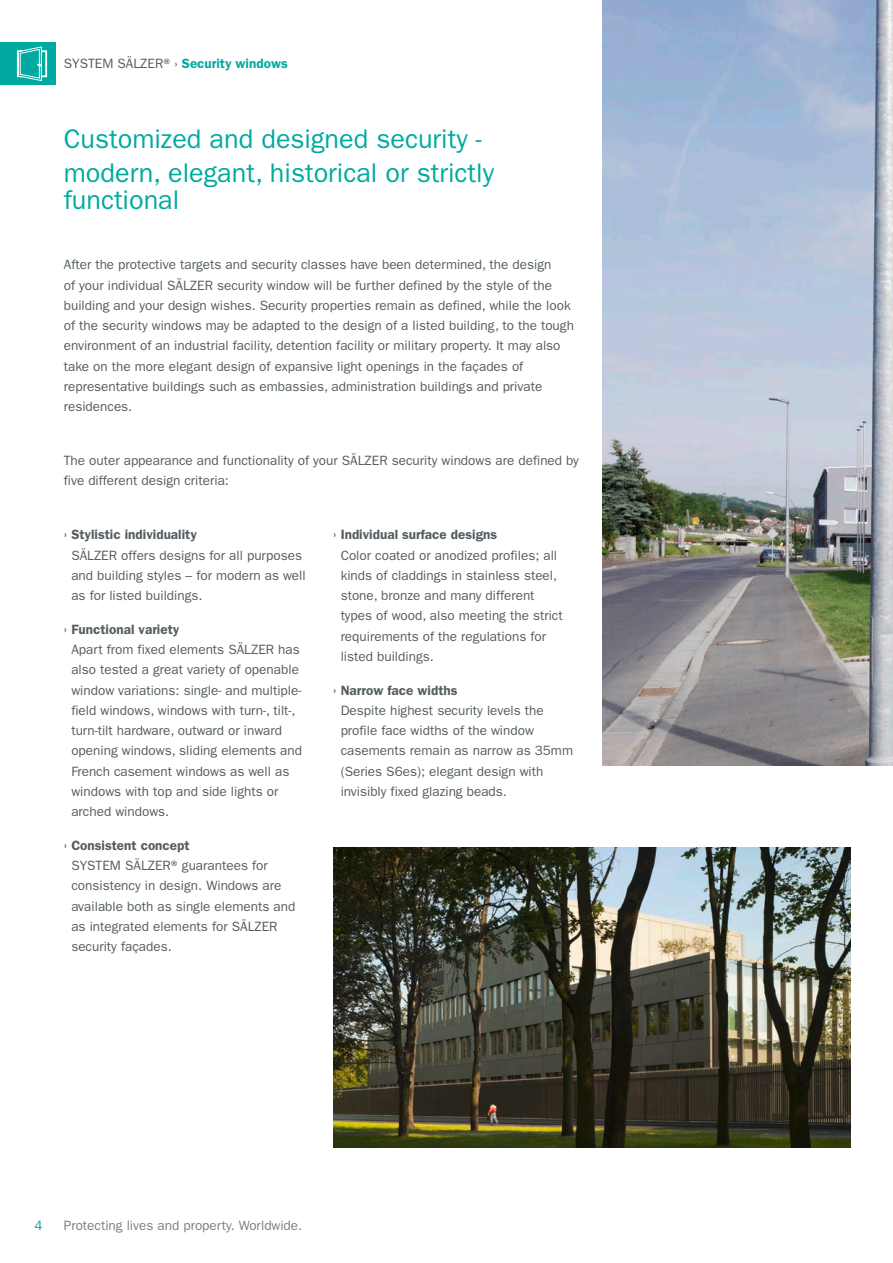
<style>
.page{position:relative;width:893px;height:1263px;background:#fff}
.page>*{position:absolute;margin:0;border:0;box-sizing:border-box;transform-origin:0 0}
.t1{font:27px/33.8px "ITC Franklin Gothic Std";color:#00aaa0}
.t2{font:13.5px/20.2px "ITC Franklin Gothic Std";color:#545d61}
.t3{font:600 13.5px "ITC Franklin Gothic Std";color:#545d61}
.t4{font:13.5px "ITC Franklin Gothic Std";color:#788186}
.t5{font:600 13.5px "ITC Franklin Gothic Std";color:#00aaa0}
.t6{font:13.5px "ITC Franklin Gothic Std";color:#00aaa0}
.s1{font-weight:400;color:#545d61}
</style>
<div class="page">
<div style="left:0;top:43px;width:55px;height:42px;background:#00aaa0"></div>
<svg style="left:17px;top:47px;width:30px;height:34px"></svg>
<img style="left:602px;top:0;width:291px;height:765px">
<img style="left:333px;top:848px;width:517px;height:300px">
<p class="t5" style="left:64px;top:56px;width:225px"><span class="s1">SYSTEM SÄLZER® ›</span> Security windows</p>
<h1 class="t1" style="left:64px;top:122px;width:432px">Customized and designed security - modern, elegant, historical or strictly</h1>
<h1 class="t1" style="left:64px;top:183px;width:117px">functional</h1>
<p class="t2" style="left:64px;top:255px;width:512px">After the protective targets and security classes have been determined, the design<br>of your individual SÄLZER security window will be further defined by the style of the building and your design wishes. Security properties remain as defined, while the look of the security windows may be adapted to the design of a listed building, to the tough environment of an industrial facility, detention facility or military property. It may also take on the more elegant design of expansive light openings in the façades of representative buildings such as embassies, administration buildings and private residences.</p>
<p class="t2" style="left:64px;top:450px;width:517px">The outer appearance and functionality of your SÄLZER security windows are defined by five different design criteria:</p>
<p class="t3" style="left:64px;top:527px;width:135px">› Stylistic individuality</p>
<p class="t2" style="left:71px;top:545px;width:236px">SÄLZER offers designs for all purposes and building styles – for modern as well as for listed buildings.</p>
<p class="t3" style="left:64px;top:621px;width:117px">› Functional variety</p>
<p class="t2" style="left:71px;top:639px;width:232px">Apart from fixed elements SÄLZER has also tested a great variety of openable window variations: single- and multiple&shy;field windows, windows with turn-, tilt-, turn-tilt hardware, outward or inward opening windows, sliding elements and French casement windows as well as windows with top and side lights or arched windows.</p>
<p class="t3" style="left:64px;top:837px;width:127px">› Consistent concept</p>
<p class="t2" style="left:71px;top:855px;width:226px">SYSTEM SÄLZER® guarantees for consistency in design. Windows are available both as single elements and as integrated elements for SÄLZER security façades.</p>
<p class="t3" style="left:333px;top:527px;width:166px">› Individual surface designs</p>
<p class="t2" style="left:341px;top:545px;width:224px">Color coated or anodized profiles; all kinds of claddings in stainless steel, stone, bronze and many different types of wood, also meeting the strict requirements of the regulations for listed buildings.</p>
<p class="t3" style="left:333px;top:682px;width:126px">› Narrow face widths</p>
<p class="t2" style="left:341px;top:700px;width:234px">Despite highest security levels the profile face widths of the window casements remain as narrow as 35mm (Series S6es); elegant design with invisibly fixed glazing beads.</p>
<p class="t6" style="left:34px;top:1217px;width:10px">4</p>
<p class="t4" style="left:64px;top:1217px;width:240px">Protecting lives and property. Worldwide.</p>
</div>
